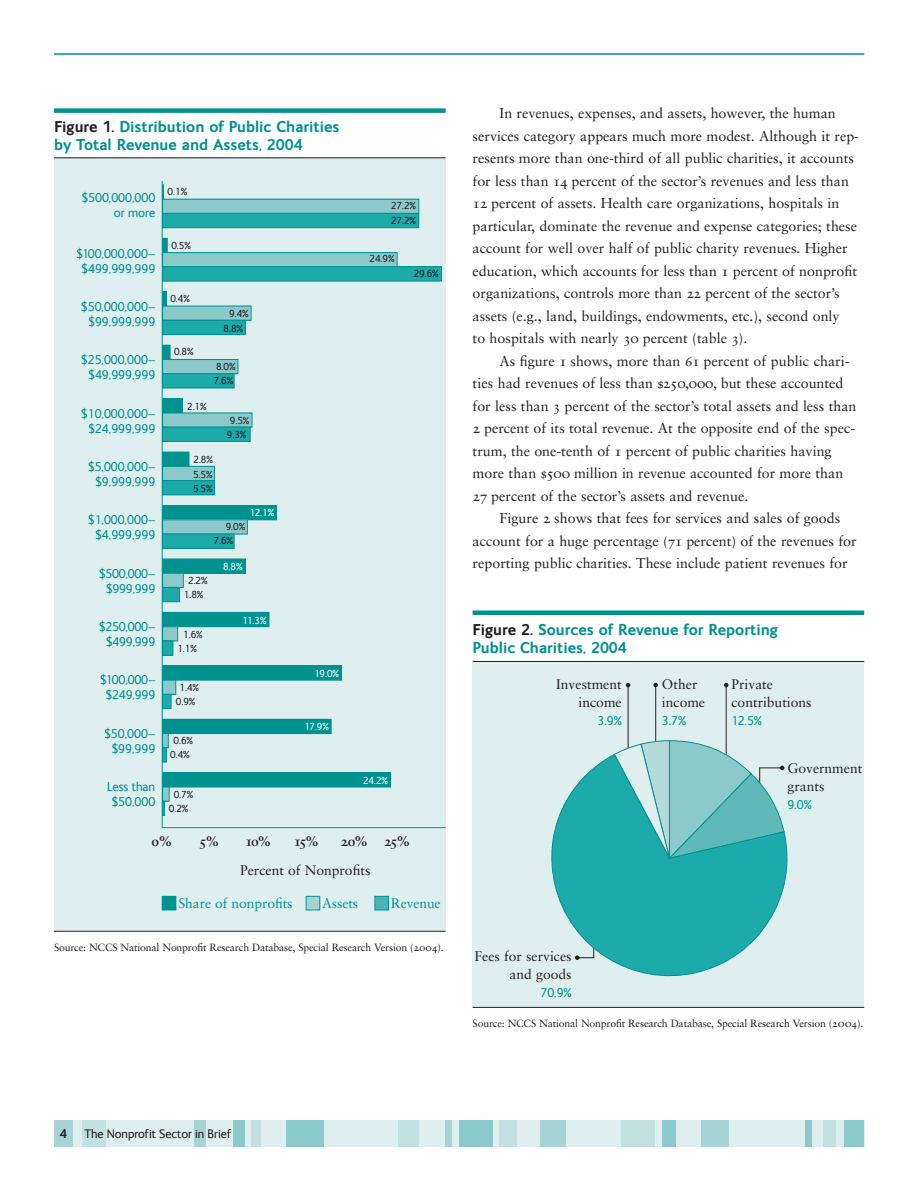
<style>
.page{position:relative;width:917px;height:1188px;background:#fff}
.page>*{position:absolute;margin:0;border:0;box-sizing:border-box;transform-origin:0 0}
.t1{font:49.05px "Myriad";color:#231f20;scale:.22 1}
.t2{font:700 15.75px/18px "FS Ingrid";color:#009290}
.t3{font:14.25px/22.5px "Sabon";color:#231f20}
.t4{font:13.8px/18px "Sabon";color:#231f20}
.t5{font:13.8px "Sabon";letter-spacing:-.005em;color:#009290}
.t6{font:13.8px "Sabon Bold Os F";letter-spacing:-.115em;color:#231f20}
.t7{font:13.2px/15px "FS Ingrid";color:#009290;text-align:center}
.t8{font:12.75px "FS Ingrid";color:#231f20}
.t9{font:700 12.75px "FS Ingrid";color:#231f20}
.t10{font:10.5px "Sabon";letter-spacing:-.015em;color:#231f20}
.t11{font:10.5px/14.2px "FS Ingrid";color:#231f20;text-align:center}
.t12{font:10.5px "FS Ingrid";letter-spacing:-.055em;color:#fff}
.s1{color:#231f20}
.s2{font-family:"Sabon Roman SC"}
.s3{font-family:"Sabon Roman SC";font-size:9.75px}
.s4{font-family:"Sabon Roman SC";font-size:13.5px}
.s5{font-family:"Adobe Garamond Regular SC";font-size:15px}
</style>
<div class="page">
<div style="left:472px;top:662px;width:392px;height:345px;background:#dfeff0"></div>
<div style="left:54px;top:158px;width:392px;height:773px;background:#dfeff0"></div>
<div style="left:54px;top:108px;width:392px;height:5px;background:#009290"></div>
<hr style="left:54px;top:157px;width:392px;height:1px;background:#231f20">
<hr style="left:54px;top:931px;width:392px;height:1px;background:#231f20">
<div style="left:54px;top:1120px;width:810px;height:28px;background:#dfeff0"></div>
<div style="left:54px;top:1120px;width:19px;height:28px;background:#a6d4d5"></div>
<div style="left:82px;top:1120px;width:23px;height:28px;background:#c3e1e2"></div>
<div style="left:194px;top:1120px;width:12px;height:28px;background:#a6d4d5"></div>
<div style="left:233px;top:1120px;width:11px;height:28px;background:#8cc9ca"></div>
<div style="left:252px;top:1120px;width:9px;height:28px;background:#c3e1e2"></div>
<div style="left:287px;top:1120px;width:37px;height:28px;background:#8cc9ca"></div>
<div style="left:398px;top:1120px;width:21px;height:28px;background:#c3e1e2"></div>
<div style="left:446px;top:1120px;width:6px;height:28px;background:#a6d4d5"></div>
<div style="left:459px;top:1120px;width:34px;height:28px;background:#8cc9ca"></div>
<div style="left:500px;top:1120px;width:17px;height:28px;background:#c3e1e2"></div>
<div style="left:540px;top:1120px;width:26px;height:28px;background:#a6d4d5"></div>
<div style="left:621px;top:1120px;width:34px;height:28px;background:#c3e1e2"></div>
<div style="left:662px;top:1120px;width:13px;height:28px;background:#8cc9ca"></div>
<div style="left:806px;top:1120px;width:6px;height:28px;background:#8cc9ca"></div>
<div style="left:701px;top:1120px;width:28px;height:28px;background:#a6d4d5"></div>
<div style="left:824px;top:1120px;width:12px;height:28px;background:#c3e1e2"></div>
<div style="left:844px;top:1120px;width:20px;height:28px;background:#8cc9ca"></div>
<hr style="left:54px;top:53px;width:810px;height:2px;background:#009290">
<svg style="left:162px;top:181px;width:284px;height:647px"></svg>
<div style="left:162px;top:896px;width:14px;height:14px;background:#009290"></div>
<div style="left:375px;top:896px;width:13px;height:14px;background:#50b4b4"></div>
<div style="left:375px;top:896px;width:14px;height:14px;border:1px solid #009290"></div>
<div style="left:306px;top:896px;width:14px;height:14px;background:#a6d4d5"></div>
<div style="left:306px;top:896px;width:14px;height:14px;border:1px solid #009290"></div>
<div style="left:472px;top:610px;width:392px;height:5px;background:#009290"></div>
<hr style="left:472px;top:661px;width:392px;height:1px;background:#231f20">
<hr style="left:472px;top:1007px;width:392px;height:1px;background:#231f20">
<hr style="left:628px;top:684px;width:1px;height:75px;background:#231f20">
<hr style="left:655px;top:684px;width:1px;height:70px;background:#231f20">
<hr style="left:726px;top:684px;width:1px;height:89px;background:#231f20">
<svg style="left:626px;top:683px;width:4px;height:4px"></svg>
<svg style="left:653px;top:683px;width:5px;height:4px"></svg>
<svg style="left:724px;top:683px;width:4px;height:4px"></svg>
<svg style="left:551px;top:754px;width:236px;height:222px"></svg>
<svg style="left:614px;top:740px;width:170px;height:119px"></svg>
<svg style="left:575px;top:927px;width:19px;height:33px"></svg>
<p class="t2" style="left:54px;top:119px;width:287px"><span class="s1">Figure 1.</span> Distribution of Public Charities by Total Revenue and Assets, 2004</p>
<p class="t7" style="left:82px;top:191px;width:75px;text-align:right">$500,000,000 or more</p>
<p class="t7" style="left:76px;top:247px;width:80px">$100,000,000– $499,999,999</p>
<p class="t7" style="left:81px;top:300px;width:75px">$50,000,000– $99,999,999</p>
<p class="t7" style="left:81px;top:354px;width:75px">$25,000,000– $49,999,999</p>
<p class="t7" style="left:81px;top:407px;width:75px">$10,000,000– $24,999,999</p>
<p class="t7" style="left:88px;top:460px;width:69px">$5,000,000– $9,999,999</p>
<p class="t7" style="left:88px;top:514px;width:69px">$1,000,000– $4,999,999</p>
<p class="t7" style="left:99px;top:567px;width:58px">$500,000– $999,999</p>
<p class="t7" style="left:99px;top:620px;width:58px">$250,000– $499,999</p>
<p class="t7" style="left:100px;top:674px;width:57px">$100,000– $249,999</p>
<p class="t7" style="left:104px;top:727px;width:52px">$50,000– $99,999</p>
<p class="t7" style="left:107px;top:780px;width:50px">Less than $50,000</p>
<p class="t11" style="left:168px;top:185px;width:21px">0.1%</p>
<p class="t11" style="left:171px;top:239px;width:21px">0.5%</p>
<p class="t11" style="left:170px;top:293px;width:21px">0.4%</p>
<p class="t11" style="left:174px;top:346px;width:21px">0.8%</p>
<p class="t11" style="left:187px;top:400px;width:21px">2.1%</p>
<p class="t11" style="left:224px;top:308px;width:26px">9.4%<br>8.8%</p>
<p class="t11" style="left:214px;top:360px;width:23px;text-align:left">8.0%<br>7.6%</p>
<p class="t11" style="left:227px;top:414px;width:24px;text-align:left">9.5%<br>9.3%</p>
<p class="t11" style="left:193px;top:454px;width:21px">2.8%</p>
<p class="t11" style="left:193px;top:468px;width:21px;text-align:left">5.5%<br>5.5%</p>
<p class="t12" style="left:250px;top:509px;width:26px">12.1%</p>
<p class="t11" style="left:214px;top:520px;width:33px;text-align:left;text-indent:12px">9.0%<br>7.6%</p>
<p class="t11" style="left:184px;top:574px;width:25px">2.2%<br>1.8%</p>
<p class="t11" style="left:177px;top:628px;width:27px">1.6%<br>1.1%</p>
<p class="t11" style="left:176px;top:681px;width:25px">1.4%<br>0.9%</p>
<p class="t11" style="left:170px;top:734px;width:24px">0.6%<br>0.4%</p>
<p class="t11" style="left:169px;top:788px;width:26px">0.7%<br>0.2%</p>
<p class="t12" style="left:223px;top:563px;width:21px">8.8%</p>
<p class="t12" style="left:243px;top:617px;width:25px">11.3%</p>
<p class="t12" style="left:315px;top:670px;width:26px">19.0%</p>
<p class="t12" style="left:304px;top:723px;width:26px">17.9%</p>
<p class="t11" style="left:391px;top:200px;width:26px;text-align:left">27.2%<br>27.2%</p>
<p class="t11" style="left:369px;top:253px;width:26px">24.9%</p>
<p class="t11" style="left:414px;top:268px;width:26px">29.6%</p>
<p class="t12" style="left:363px;top:776px;width:26px">24.2%</p>
<h1 class="t1" style="left:160px;top:833px;width:1110px">0 5 10152025</h1>
<p class="t6" style="left:152px;top:835px;width:22px">o%</p>
<p class="t6" style="left:199px;top:835px;width:22px">5%</p>
<p class="t6" style="left:245px;top:835px;width:28px">1o%</p>
<p class="t6" style="left:294px;top:835px;width:27px">15%</p>
<p class="t6" style="left:341px;top:835px;width:71px">2o% 25%</p>
<p class="t4" style="left:240px;top:862px;width:132px">Percent of Nonprofits</p>
<p class="t5" style="left:178px;top:897px;width:116px">Share of nonprofits</p>
<p class="t5" style="left:322px;top:897px;width:38px">Assets</p>
<p class="t5" style="left:391px;top:897px;width:51px">Revenue</p>
<p class="t10" style="left:54px;top:943px;width:391px">Source: NCCS National Nonprofit Research Database, Special Research Version (<span class="s2">2</span><span class="s3">oo</span><span class="s2">4</span>).</p>
<p class="t3" style="left:472px;top:103px;width:388px;text-indent:27px">In revenues, expenses, and assets, however, the human services category appears much more modest. Although it rep&shy;resents more than one-third of all public charities, it accounts for less than <span class="s2">14</span> percent of the sector’s revenues and less than <span class="s2">12</span> percent of assets. Health care organizations, hospitals in particular, dominate the revenue and expense categories; these account for well over half of public charity revenues. Higher education, which accounts for less than <span class="s2">1</span> percent of nonprofit organizations, controls more than <span class="s2">22</span> percent of the sector’s assets (e.g., land, buildings, endowments, etc.), second only<br>to hospitals with nearly <span class="s2">3</span><span class="s4">o</span> percent (table <span class="s2">3</span>).</p>
<p class="t3" style="left:472px;top:351px;width:385px;text-indent:27px">As figure <span class="s2">1</span> shows, more than <span class="s2">61</span> percent of public chari&shy;ties had revenues of less than <span class="s5">$</span><span class="s2">25</span><span class="s4">o</span><span class="s2">,</span><span class="s4">ooo</span><span class="s2">,</span> but these accounted for less than <span class="s2">3</span> percent of the sector’s total assets and less than <span class="s2">2</span> percent of its total revenue. At the opposite end of the spec&shy;trum, the one-tenth of <span class="s2">1</span> percent of public charities having more than <span class="s5">$</span><span class="s2">5</span><span class="s4">oo</span> million in revenue accounted for more than <span class="s2">27</span> percent of the sector’s assets and revenue.</p>
<p class="t3" style="left:472px;top:508px;width:385px;text-indent:27px">Figure <span class="s2">2</span> shows that fees for services and sales of goods account for a huge percentage (<span class="s2">71</span> percent) of the revenues for reporting public charities. These include patient revenues for</p>
<p class="t2" style="left:472px;top:621px;width:307px"><span class="s1">Figure 2.</span> Sources of Revenue for Reporting<br>Public Charities, 2004</p>
<p class="t4" style="left:556px;top:676px;width:67px;text-align:right">Investment income</p>
<p class="t7" style="left:597px;top:714px;width:26px">3.9%</p>
<p class="t4" style="left:662px;top:676px;width:45px">Other income</p>
<p class="t7" style="left:662px;top:714px;width:26px">3.7%</p>
<p class="t4" style="left:731px;top:676px;width:82px">Private contributions</p>
<p class="t7" style="left:731px;top:714px;width:32px">12.5%</p>
<p class="t4" style="left:787px;top:760px;width:76px">Government grants</p>
<p class="t7" style="left:787px;top:798px;width:26px">9.0%</p>
<p class="t4" style="left:474px;top:948px;width:99px;text-align:right">Fees for services and goods</p>
<p class="t7" style="left:540px;top:987px;width:33px">70.9%</p>
<p class="t10" style="left:472px;top:1019px;width:392px">Source: NCCS National Nonprofit Research Database, Special Research Version (<span class="s2">2oo4</span>).</p>
<p class="t9" style="left:60px;top:1128px;width:9px">4</p>
<p class="t8" style="left:84px;top:1129px;width:148px">The Nonprofit Sector in Brief</p>
</div>
